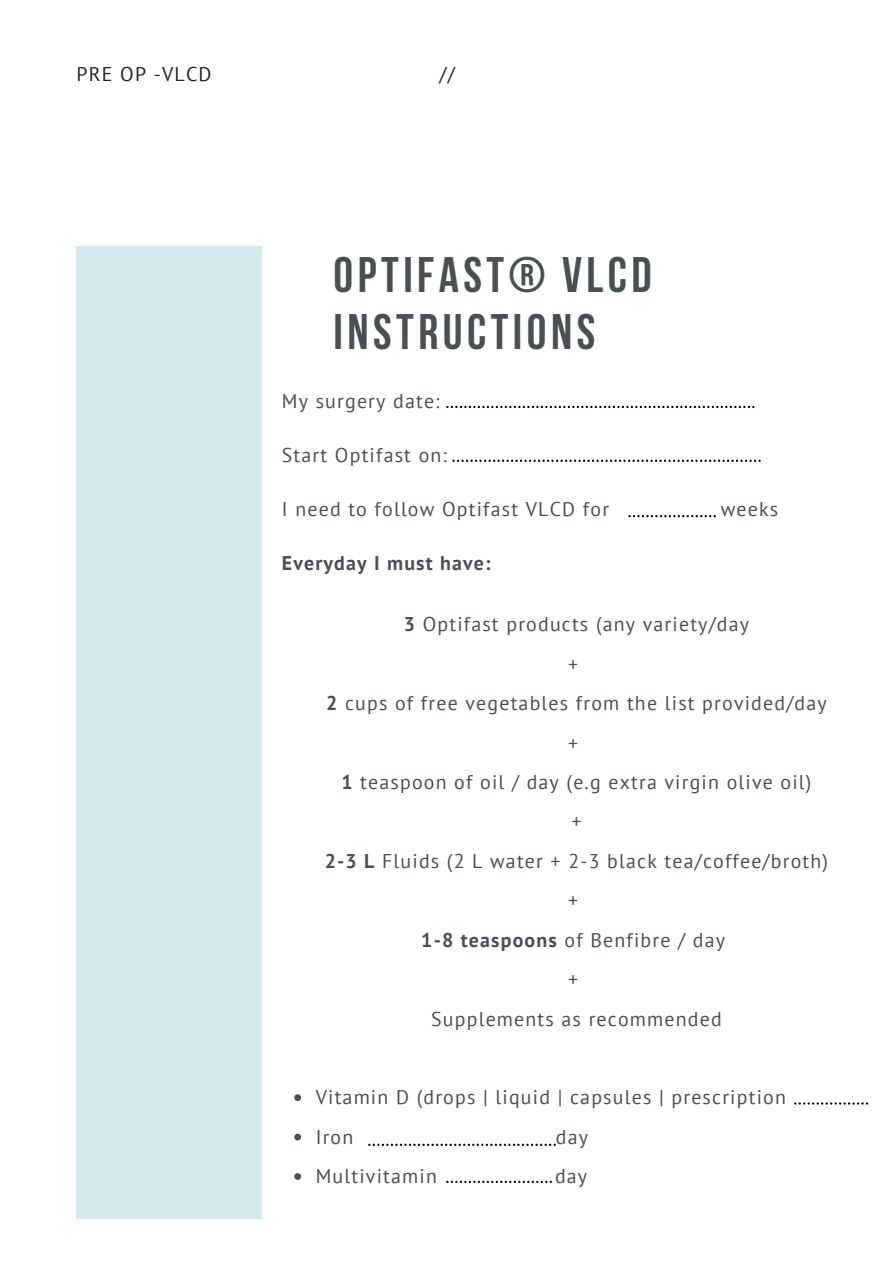
<style>
.page{position:relative;width:894px;height:1264px;background:#fff}
.page>*{position:absolute;margin:0;border:0;box-sizing:border-box;transform-origin:0 0}
.t1{font:700 49.65px/56.2px "Bebas Neue";letter-spacing:.09em;color:#495052}
.t2{font:19.8px "PT Sans";letter-spacing:.06em;color:#495052}
.t3{font:700 19.8px "PT Sans";letter-spacing:.06em;color:#495052}
.t4{font:19.8px "PT Sans";letter-spacing:.06em;color:#222}
.s1{font-weight:700}
</style>
<div class="page">
<svg style="left:294px;top:1094px;width:7px;height:7px"></svg>
<svg style="left:294px;top:1133px;width:7px;height:7px"></svg>
<svg style="left:294px;top:1173px;width:7px;height:6px"></svg>
<div style="left:77px;top:246px;width:184px;height:972px;background:#d3e9ee"></div>
<svg style="left:446px;top:406px;width:308px;height:2px"></svg>
<svg style="left:452px;top:459px;width:308px;height:3px"></svg>
<svg style="left:628px;top:515px;width:87px;height:2px"></svg>
<svg style="left:794px;top:1102px;width:73px;height:2px"></svg>
<svg style="left:368px;top:1143px;width:187px;height:2px"></svg>
<svg style="left:446px;top:1180px;width:105px;height:2px"></svg>
<p class="t4" style="left:77px;top:61px;width:136px">PRE OP -VLCD</p>
<p class="t4" style="left:439px;top:61px;width:17px">//</p>
<p class="t1" style="left:333px;top:252px;width:319px">OPTIFAST® VLCD<br>INSTRUCTIONS</p>
<p class="t2" style="left:282px;top:388px;width:159px">My surgery date:</p>
<p class="t2" style="left:282px;top:442px;width:166px">Start Optifast on:</p>
<p class="t2" style="left:282px;top:496px;width:328px">I need to follow Optifast VLCD for</p>
<p class="t2" style="left:720px;top:496px;width:59px">weeks</p>
<p class="t3" style="left:282px;top:550px;width:210px">Everyday I must have:</p>
<p class="t2" style="left:403px;top:611px;width:347px"><span class="s1">3</span> Optifast products (any variety/day</p>
<p class="t2" style="left:568px;top:650px;width:12px">+</p>
<p class="t2" style="left:326px;top:690px;width:502px"><span class="s1">2</span> cups of free vegetables from the list provided/day</p>
<p class="t2" style="left:568px;top:729px;width:12px">+</p>
<p class="t2" style="left:341px;top:768px;width:471px"><span class="s1">1</span> teaspoon of oil / day (e.g extra virgin olive oil)</p>
<p class="t2" style="left:571px;top:808px;width:12px">+</p>
<p class="t2" style="left:325px;top:847px;width:504px"><span class="s1">2-3 L</span> Fluids (2 L water + 2-3 black tea/coffee/broth)</p>
<p class="t2" style="left:568px;top:887px;width:12px">+</p>
<p class="t2" style="left:421px;top:926px;width:305px"><span class="s1">1-8 teaspoons</span> of Benfibre / day</p>
<p class="t2" style="left:568px;top:966px;width:12px">+</p>
<p class="t2" style="left:431px;top:1005px;width:292px">Supplements as recommended</p>
<p class="t2" style="left:315px;top:1084px;width:471px">Vitamin D (drops | liquid | capsules | prescription</p>
<p class="t2" style="left:315px;top:1123px;width:39px">Iron</p>
<p class="t2" style="left:555px;top:1123px;width:34px">day</p>
<p class="t2" style="left:315px;top:1163px;width:123px">Multivitamin</p>
<p class="t2" style="left:555px;top:1163px;width:34px">day</p>
</div>
